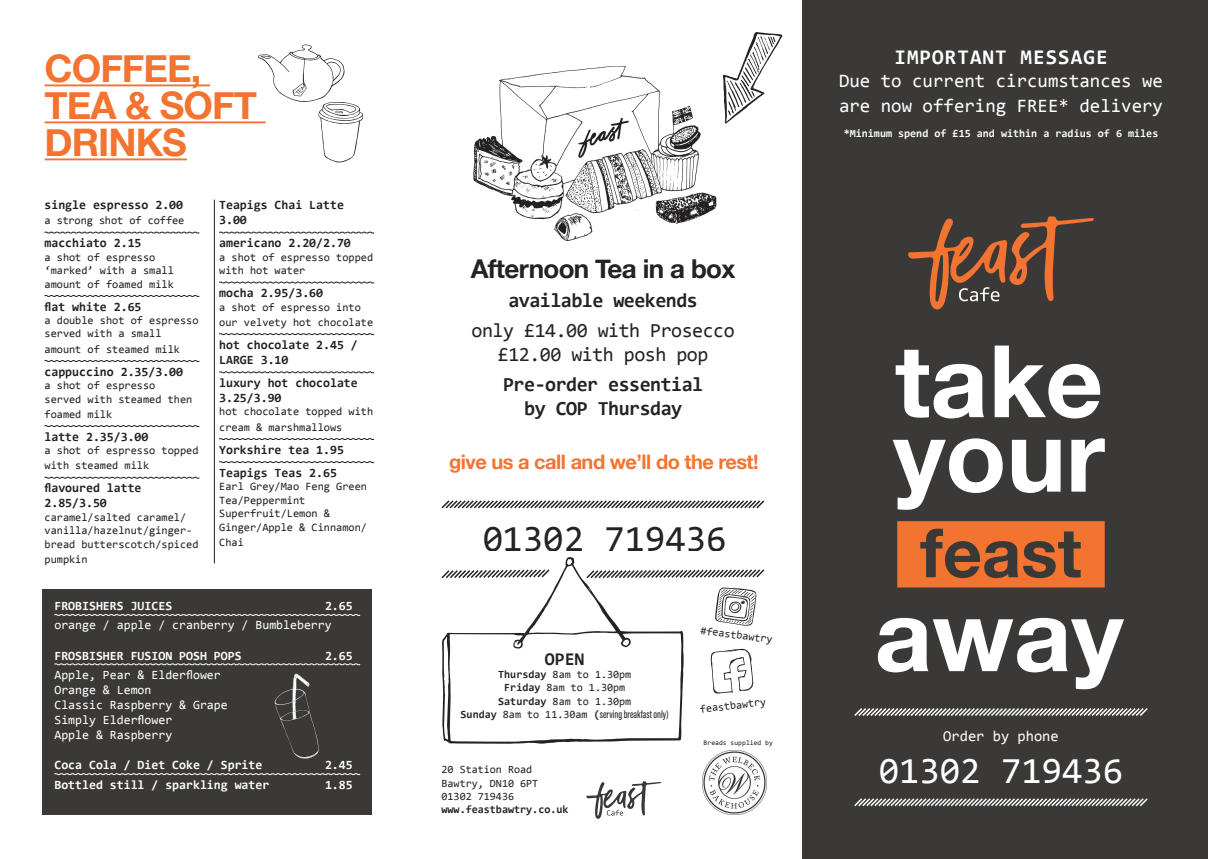
<style>
.page{position:relative;width:1208px;height:859px;background:#fff}
.page>*{position:absolute;margin:0;border:0;box-sizing:border-box;transform-origin:0 0}
.t1{font:700 38px/37px "Helvetica Neue";letter-spacing:-.025em;color:#f37330}
.t2{font:37px "Consolas";color:#fff}
.t3{font:37px "Consolas";color:#232322}
.t4{font:700 26px "Helvetica Neue";letter-spacing:-.025em;color:#232322}
.t5{font:700 21px "Consolas";letter-spacing:.05em;color:#fff}
.t6{font:700 20px/24px "Consolas";letter-spacing:-.025em;color:#232322;text-align:center}
.t7{font:20px/24px "Consolas";letter-spacing:-.025em;color:#232322;text-align:center}
.t8{font:700 20px "Helvetica Neue";letter-spacing:-.025em;color:#f37330}
.t9{font:19px/25.2px "Consolas";color:#fff}
.t10{font:700 18px "Consolas";color:#232322}
.t11{font:15px "Consolas";color:#fff}
.t12{font:700 12.6px/15.1px "Consolas";color:#231f20}
.t13{font:12.6px/15.1px "Consolas";color:#fff}
.t14{font:700 12.6px "Consolas";color:#fff}
.t15{font:11.2px/13.4px "Consolas";color:#231f20}
.t16{font:11px/13.2px "Consolas";color:#232322}
.t17{font:700 11px "Consolas";color:#fff}
.t18{font:11px "Acumin Variable Concept";letter-spacing:-.145em;color:#232322}
.t19{font:700 11px "Consolas";color:#232322}
.t20{font:7px "Consolas";color:#232322}
.s1{font-weight:700}
.s2{font-family:"Consolas";font-weight:700}
.s3{font-family:"Consolas"}
</style>
<div class="page">
<div style="left:802px;top:0;width:406px;height:859px;background:#3a3938"></div>
<svg style="left:908px;top:216px;width:186px;height:94px"></svg>
<svg style="left:854px;top:708px;width:294px;height:8px"></svg>
<svg style="left:441px;top:500px;width:324px;height:9px"></svg>
<svg style="left:854px;top:798px;width:294px;height:9px"></svg>
<svg style="left:683px;top:569px;width:82px;height:9px"></svg>
<svg style="left:442px;top:557px;width:241px;height:187px"></svg>
<svg style="left:715px;top:587px;width:41px;height:39px"></svg>
<svg style="left:586px;top:781px;width:75px;height:38px"></svg>
<svg style="left:710px;top:649px;width:43px;height:45px"></svg>
<img style="left:702px;top:751px;width:64px;height:64px">
<svg style="left:44px;top:231px;width:156px;height:3px"></svg>
<svg style="left:44px;top:295px;width:156px;height:2px"></svg>
<svg style="left:44px;top:360px;width:156px;height:2px"></svg>
<svg style="left:44px;top:425px;width:156px;height:2px"></svg>
<svg style="left:44px;top:476px;width:156px;height:3px"></svg>
<svg style="left:219px;top:231px;width:155px;height:3px"></svg>
<svg style="left:219px;top:281px;width:155px;height:3px"></svg>
<svg style="left:219px;top:333px;width:155px;height:2px"></svg>
<svg style="left:219px;top:371px;width:155px;height:3px"></svg>
<svg style="left:219px;top:438px;width:155px;height:2px"></svg>
<svg style="left:219px;top:461px;width:155px;height:2px"></svg>
<div style="left:43px;top:589px;width:329px;height:225px;background:#3a3938"></div>
<svg style="left:54px;top:614px;width:307px;height:2px"></svg>
<svg style="left:54px;top:663px;width:307px;height:2px"></svg>
<svg style="left:54px;top:773px;width:307px;height:2px"></svg>
<hr style="left:214px;top:200px;width:1px;height:363px;background:#231f20">
<hr style="left:45px;top:84px;width:165px;height:2px;background:#f37330">
<hr style="left:45px;top:121px;width:221px;height:2px;background:#f37330">
<hr style="left:45px;top:158px;width:142px;height:2px;background:#f37330">
<svg style="left:275px;top:673px;width:43px;height:86px"></svg>
<svg style="left:878px;top:618px;width:246px;height:71px"></svg>
<svg style="left:892px;top:438px;width:212px;height:72px"></svg>
<svg style="left:895px;top:346px;width:205px;height:72px"></svg>
<svg style="left:897px;top:521px;width:207px;height:66px"></svg>
<svg style="left:258px;top:44px;width:105px;height:118px"></svg>
<img style="left:473px;top:65px;width:253px;height:176px">
<svg style="left:723px;top:32px;width:59px;height:91px"></svg>
<h1 class="t1" style="left:45px;top:51px;width:214px">COFFEE,<br>TEA &amp; SOFT<br>DRINKS</h1>
<h3 class="t5" style="left:894px;top:44px;width:215px">IMPORTANT MESSAGE</h3>
<h3 class="t9" style="left:839px;top:68px;width:325px">Due to current circumstances we are now offering FREE* delivery</h3>
<p class="t17" style="left:843px;top:127px;width:316px">*Minimum spend of £15 and within a radius of 6 miles</p>
<p class="t12" style="left:45px;top:197px;width:140px">single espresso 2.00</p>
<p class="t15" style="left:45px;top:213px;width:141px">a strong shot of coffee</p>
<p class="t12" style="left:45px;top:235px;width:99px">macchiato 2.15</p>
<p class="t15" style="left:45px;top:250px;width:131px">a shot of espresso ‘marked’ with a small amount of foamed milk</p>
<p class="t12" style="left:45px;top:299px;width:99px">flat white 2.65</p>
<p class="t15" style="left:45px;top:313px;width:156px">a double shot of espresso served with a small</p>
<p class="t15" style="left:45px;top:342px;width:137px">amount of steamed milk</p>
<p class="t12" style="left:45px;top:364px;width:140px">cappuccino 2.35/3.00</p>
<p class="t15" style="left:45px;top:378px;width:149px">a shot of espresso served with steamed then</p>
<p class="t15" style="left:45px;top:407px;width:69px">foamed milk</p>
<p class="t12" style="left:45px;top:429px;width:105px">latte 2.35/3.00</p>
<p class="t15" style="left:45px;top:443px;width:156px;line-height:15.1px">a shot of espresso topped with steamed milk</p>
<p class="t12" style="left:45px;top:480px;width:99px">flavoured latte<br>2.85/3.50</p>
<p class="t15" style="left:45px;top:510px;width:156px">caramel/salted caramel/ vanilla/hazelnut/ginger&shy;bread butterscotch/spiced</p>
<p class="t15" style="left:45px;top:552px;width:45px">pumpkin</p>
<p class="t12" style="left:219px;top:197px;width:126px">Teapigs Chai Latte<br>3.00</p>
<p class="t12" style="left:219px;top:235px;width:133px">americano 2.20/2.70</p>
<p class="t15" style="left:219px;top:250px;width:155px">a shot of espresso topped with hot water</p>
<p class="t12" style="left:219px;top:285px;width:105px">mocha 2.95/3.60</p>
<p class="t15" style="left:219px;top:299px;width:155px;line-height:15.1px">a shot of espresso into our velvety hot chocolate</p>
<p class="t12" style="left:219px;top:337px;width:140px">hot chocolate 2.45 /<br>LARGE 3.10</p>
<p class="t12" style="left:219px;top:375px;width:140px">luxury hot chocolate<br>3.25/3.90</p>
<p class="t15" style="left:219px;top:404px;width:155px;line-height:15.1px">hot chocolate topped with cream &amp; marshmallows</p>
<p class="t12" style="left:219px;top:438px;width:126px;line-height:23.1px">Yorkshire tea 1.95<br>Teapigs Teas 2.65</p>
<p class="t15" style="left:219px;top:479px;width:149px">Earl Grey/Mao Feng Green<br>Tea/Peppermint<br>Superfruit/Lemon &amp;<br>Ginger/Apple &amp; Cinnamon/</p>
<p class="t15" style="left:219px;top:535px;width:26px">Chai</p>
<p class="t14" style="left:54px;top:598px;width:119px">FROBISHERS JUICES</p>
<p class="t14" style="left:325px;top:598px;width:29px">2.65</p>
<p class="t13" style="left:54px;top:617px;width:279px">orange / apple / cranberry / Bumbleberry</p>
<p class="t14" style="left:54px;top:647px;width:189px">FROSBISHER FUSION POSH POPS</p>
<p class="t14" style="left:325px;top:647px;width:29px">2.65</p>
<p class="t13" style="left:54px;top:667px;width:175px">Apple, Pear &amp; Elderflower<br>Orange &amp; Lemon<br>Classic Raspberry &amp; Grape<br>Simply Elderflower<br>Apple &amp; Raspberry</p>
<p class="t14" style="left:54px;top:757px;width:209px">Coca Cola / Diet Coke / Sprite</p>
<p class="t14" style="left:325px;top:757px;width:29px">2.45</p>
<p class="t14" style="left:54px;top:776px;width:216px">Bottled still / sparkling water</p>
<p class="t14" style="left:325px;top:776px;width:29px">1.85</p>
<h3 class="t4" style="left:471px;top:248px;width:266px">Afternoon Tea in a box</h3>
<h3 class="t6" style="left:508px;top:289px;width:191px">available weekends</h3>
<h3 class="t7" style="left:471px;top:318px;width:265px">only £14.00 with Prosecco £12.00 with posh pop</h3>
<h3 class="t6" style="left:503px;top:372px;width:202px">Pre-order essential by COP Thursday</h3>
<h3 class="t8" style="left:449px;top:446px;width:311px">give us a call and we’ll do the rest!</h3>
<h2 class="t3" style="left:482px;top:513px;width:246px">01302 719436</h2>
<h3 class="t10" style="left:545px;top:648px;width:41px">OPEN</h3>
<p class="t16" style="left:498px;top:668px;width:135px;text-align:center"><span class="s1">Thursday</span> 8am to 1.30pm<br><span class="s1">Friday</span> 8am to 1.30pm<br><span class="s1">Saturday</span> 8am to 1.30pm</p>
<p class="t18" style="left:460px;top:706px;width:211px"><span class="s2">Sunday</span> <span class="s3">8am to 11.30am</span> <span class="s2">(</span>servingbreakfast only)</p>
<p class="t16" style="left:441px;top:763px;width:98px">20 Station Road<br>Bawtry, DN10 6PT<br>01302 719436</p>
<p class="t19" style="left:441px;top:802px;width:129px">www.feastbawtry.co.uk</p>
<p class="t16" style="left:701px;top:623px;width:74px;rotate:7deg">#feastbawtry</p>
<p class="t16" style="left:699px;top:702px;width:68px;rotate:-7deg">feastbawtry</p>
<p class="t20" style="left:703px;top:738px;width:71px">Breads supplied by</p>
<h3 class="t11" style="left:943px;top:726px;width:117px">Order by phone</h3>
<h2 class="t2" style="left:879px;top:745px;width:246px">01302 719436</h2>
</div>
